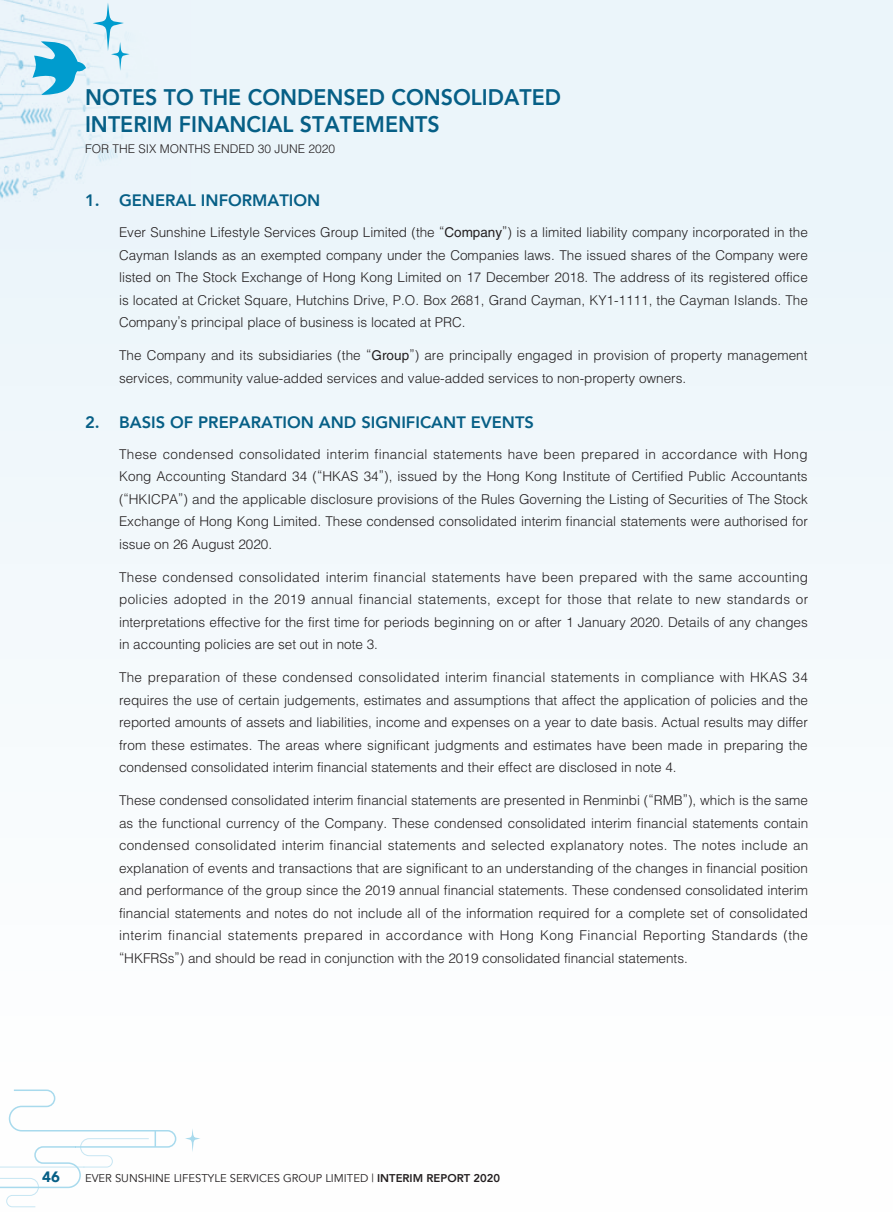
<style>
.page{position:relative;width:893px;height:1212px;background:#f3f9fc}
.page>*{position:absolute;margin:0;border:0;box-sizing:border-box;transform-origin:0 0}
.t1{font:800 22.5px/27px "Avenir LT Com";color:#065f86;scale:.95 1}
._3__標題{font:800 16.5px "Avenir LT Com";color:#065f86}
.t2{font:900 15px "Avenir LT Com";color:#065f86}
._1__內文{font:300 13.5px/22.5px "Helvetica LT Std";color:#231f20;text-align:justify}
.t3{font:300 12px "Helvetica LT Std";color:#231f20}
.t4{font:11.25px "Avenir LT Com";color:#231f20}
.s1{font-weight:400}
.s2{font-weight:800}
</style>
<div class="page">
<svg style="left:0;top:1089px;width:177px;height:118px"></svg>
<svg style="left:186px;top:1129px;width:14px;height:22px"></svg>
<img style="left:0;top:0;width:138px;height:202px">
<svg style="left:32px;top:40px;width:54px;height:55px"></svg>
<svg style="left:93px;top:3px;width:37px;height:68px"></svg>
<h1 class="t1" style="left:85px;top:84px;width:503px">NOTES TO THE CONDENSED CONSOLIDATED<br>INTERIM FINANCIAL STATEMENTS</h1>
<p class="t3" style="left:85px;top:141px;width:252px">FOR THE SIX MONTHS ENDED 30 JUNE 2020</p>
<p class="_3__標題" style="left:85px;top:191px;width:237px">1. GENERAL INFORMATION</p>
<p class="_1__內文" style="left:119px;top:221px;width:690px">Ever Sunshine Lifestyle Services Group Limited (the “<span class="s1">Company</span>”) is a limited liability company incorporated in the Cayman Islands as an exempted company under the Companies laws. The issued shares of the Company were listed on The Stock Exchange of Hong Kong Limited on 17 December 2018. The address of its registered office is located at Cricket Square, Hutchins Drive, P.O. Box 2681, Grand Cayman, KY1-1111, the Cayman Islands. The Company’s principal place of business is located at PRC.</p>
<p class="_1__內文" style="left:119px;top:344px;width:690px">The Company and its subsidiaries (the “<span class="s1">Group</span>”) are principally engaged in provision of property management services, community value-added services and value-added services to non-property owners.</p>
<p class="_3__標題" style="left:85px;top:412px;width:450px">2. BASIS OF PREPARATION AND SIGNIFICANT EVENTS</p>
<p class="_1__內文" style="left:119px;top:442px;width:690px">These condensed consolidated interim financial statements have been prepared in accordance with Hong Kong Accounting Standard 34 (“HKAS 34”), issued by the Hong Kong Institute of Certified Public Accountants (“HKICPA”) and the applicable disclosure provisions of the Rules Governing the Listing of Securities of The Stock Exchange of Hong Kong Limited. These condensed consolidated interim financial statements were authorised for issue on 26 August 2020.</p>
<p class="_1__內文" style="left:119px;top:565px;width:691px">These condensed consolidated interim financial statements have been prepared with the same accounting policies adopted in the 2019 annual financial statements, except for those that relate to new standards or interpretations effective for the first time for periods beginning on or after 1 January 2020. Details of any changes in accounting policies are set out in note 3.</p>
<p class="_1__內文" style="left:119px;top:666px;width:690px">The preparation of these condensed consolidated interim financial statements in compliance with HKAS 34 requires the use of certain judgements, estimates and assumptions that affect the application of policies and the reported amounts of assets and liabilities, income and expenses on a year to date basis. Actual results may differ from these estimates. The areas where significant judgments and estimates have been made in preparing the condensed consolidated interim financial statements and their effect are disclosed in note 4.</p>
<p class="_1__內文" style="left:119px;top:789px;width:691px">These condensed consolidated interim financial statements are presented in Renminbi (“RMB”), which is the same as the functional currency of the Company. These condensed consolidated interim financial statements contain condensed consolidated interim financial statements and selected explanatory notes. The notes include an explanation of events and transactions that are significant to an understanding of the changes in financial position and performance of the group since the 2019 annual financial statements. These condensed consolidated interim financial statements and notes do not include all of the information required for a complete set of consolidated interim financial statements prepared in accordance with Hong Kong Financial Reporting Standards (the “HKFRSs”) and should be read in conjunction with the 2019 consolidated financial statements.</p>
<p class="t2" style="left:42px;top:1168px;width:19px">46</p>
<p class="t4" style="left:85px;top:1172px;width:417px">EVER SUNSHINE LIFESTYLE SERVICES GROUP LIMITED | <span class="s2">INTERIM REPORT 2020</span></p>
</div>
